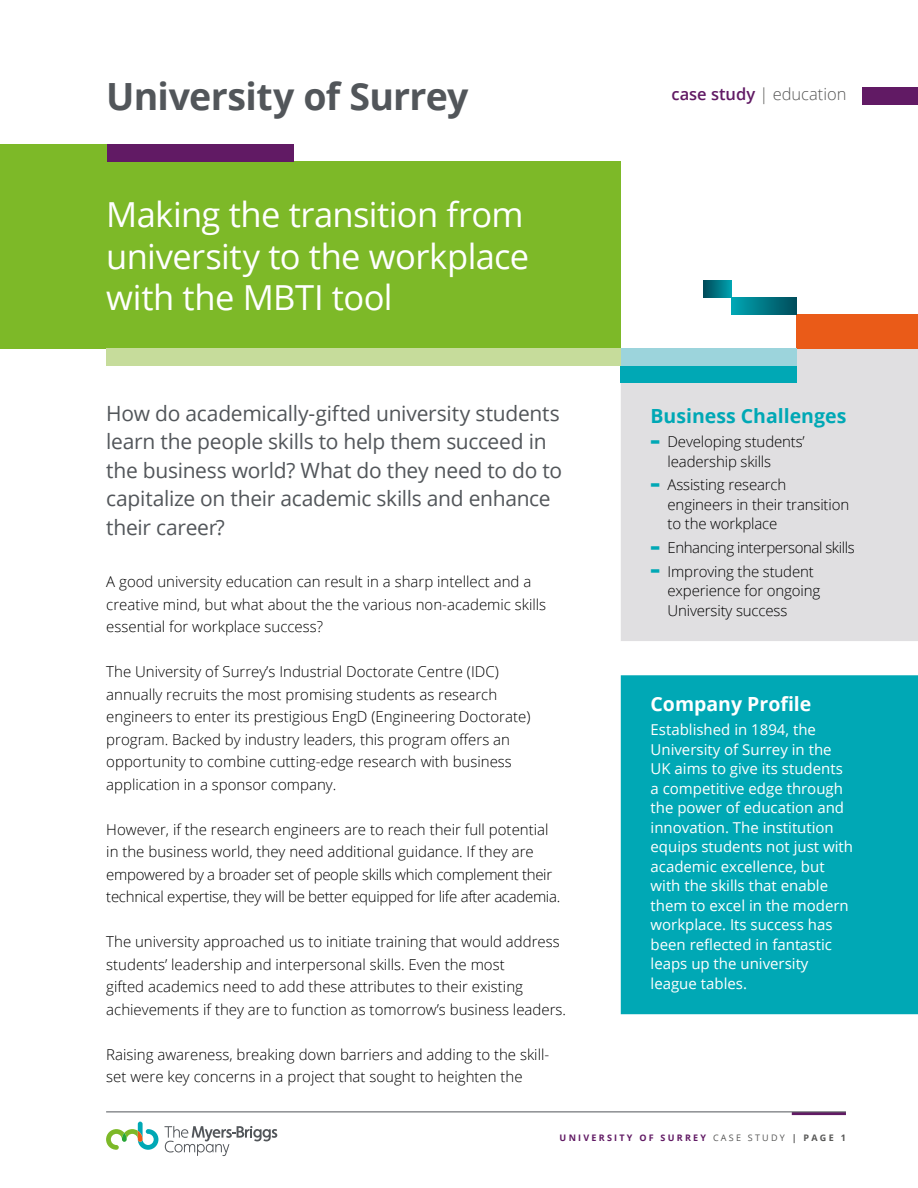
<style>
.page{position:relative;width:918px;height:1188px;background:#fff}
.page>*{position:absolute;margin:0;border:0;box-sizing:border-box;transform-origin:0 0}
.t1{font:700 37.5px "Open Sans";color:#52565a}
.t2{font:34.5px/41.4px "Open Sans";letter-spacing:-.015em;color:#fff}
.t3{font:21px/28.5px "Open Sans";letter-spacing:-.015em;color:#52565a}
.t4{font:700 19.5px "Open Sans";color:#00a8b5}
.t5{font:700 19.5px "Open Sans";color:#fff}
.t6{font:300 16.5px "Open Sans";color:#575756}
.t7{font:300 15px/22.5px "Open Sans";color:#000}
.t8{font:15px/19.5px "Open Sans";color:#fff}
.t9{font:300 15px/22.5px "Open Sans";letter-spacing:-.02em;color:#000}
.t10{font:300 15px "Open Sans";letter-spacing:-.03em;color:#000}
.t11{font:700 9px "Open Sans";letter-spacing:.25em;color:#611a64}
.s1{font-weight:600;color:#611a64}
.s2{font-weight:800;font-size:22.5px;color:#00a8b5}
.s3{font-weight:400;color:#575756}
.s4{color:#575756}
</style>
<div class="page">
<hr style="left:792px;top:1112px;width:54px;height:3px;background:#611a64">
<hr style="left:106px;top:1112px;width:740px;height:1px;background:#52565a">
<svg style="left:106px;top:1122px;width:52px;height:28px"></svg>
<svg style="left:164px;top:1126px;width:113px;height:30px"></svg>
<div style="left:621px;top:349px;width:297px;height:292px;background:#e0dfe1"></div>
<div style="left:621px;top:675px;width:297px;height:339px;background:#00a8b5"></div>
<div style="left:0;top:162px;width:621px;height:187px;background:#7db928"></div>
<div style="left:621px;top:366px;width:176px;height:17px;background:#00a8b5"></div>
<div style="left:797px;top:315px;width:121px;height:34px;background:#ea5b18"></div>
<div style="left:732px;top:298px;width:65px;height:17px;background:linear-gradient(to right,#00a5b2,#004b59)"></div>
<div style="left:704px;top:281px;width:28px;height:17px;background:linear-gradient(to right,#004b59,#00a0ad)"></div>
<div style="left:621px;top:349px;width:176px;height:17px;background:#9cd4dc"></div>
<div style="left:106px;top:349px;width:515px;height:17px;background:#c6dc9b"></div>
<div style="left:106px;top:145px;width:187px;height:17px;background:#611a64"></div>
<div style="left:0;top:145px;width:106px;height:48px;background:#7db928"></div>
<div style="left:863px;top:87px;width:55px;height:17px;background:#611a64"></div>
<h1 class="t1" style="left:106px;top:70px;width:364px">University of Surrey</h1>
<p class="t6" style="left:672px;top:83px;width:177px"><span class="s1">case study</span> | education</p>
<h2 class="t2" style="left:106px;top:193px;width:424px">Making the transition from university to the workplace with the MBTI tool</h2>
<h3 class="t3" style="left:106px;top:398px;width:457px">How do academically-gifted university students learn the people skills to help them succeed in the business world? What do they need to do to capitalize on their academic skills and enhance their career?</h3>
<p class="t7" style="left:106px;top:570px;width:442px">A good university education can result in a sharp intellect and a creative mind, but what about the the various non-academic skills essential for workplace success?</p>
<p class="t7" style="left:106px;top:660px;width:426px">The University of Surrey’s Industrial Doctorate Centre (IDC) annually recruits the most promising students as research engineers to enter its prestigious EngD (Engineering Doctorate) program. Backed by industry leaders, this program offers an opportunity to combine cutting-edge research with business application in a sponsor company.</p>
<p class="t9" style="left:106px;top:818px;width:455px">However, if the research engineers are to reach their full potential in the business world, they need additional guidance. If they are empowered by a broader set of people skills which complement their technical expertise, they will be better equipped for life after academia.</p>
<p class="t7" style="left:106px;top:930px;width:461px">The university approached us to initiate training that would address students’ leadership and interpersonal skills. Even the most<br>gifted academics need to add these attributes to their existing achievements if they are to function as tomorrow’s business leaders.</p>
<p class="t7" style="left:106px;top:1043px;width:445px">Raising awareness, breaking down barriers and adding to the skill&shy;set were key concerns in a project that sought to heighten the</p>
<h3 class="t4" style="left:651px;top:402px;width:197px">Business Challenges</h3>
<p class="t7" style="left:668px;top:431px;width:139px;line-height:19.5px;text-indent:-17px"><span class="s2">-</span> Developing students’ leadership skills</p>
<p class="t7" style="left:668px;top:475px;width:183px;line-height:19.5px;text-indent:-17px"><span class="s2">-</span> Assisting research engineers in their transition to the workplace</p>
<p class="t10" style="left:651px;top:537px;width:206px"><span class="s2">-</span> Enhancing interpersonal skills</p>
<p class="t7" style="left:668px;top:561px;width:154px;line-height:19.5px;text-indent:-17px"><span class="s2">-</span> Improving the student experience for ongoing<br>University success</p>
<h3 class="t5" style="left:651px;top:691px;width:162px">Company Profile</h3>
<p class="t8" style="left:651px;top:720px;width:204px">Established in 1894, the<br>U niversity of Surrey in the<br>U K aims to give its students a competitive edge through the power of education and innovation. The institution equips students not just with academic excellence, but with the skills that enable them to excel in the modern workplace. Its success has been reflected in fantastic leaps up the university league tables.</p>
<p class="t11" style="left:560px;top:1131px;width:288px">University of Su rrey <span class="s3">case study</span> <span class="s4">| PAGE 1</span></p>
</div>
